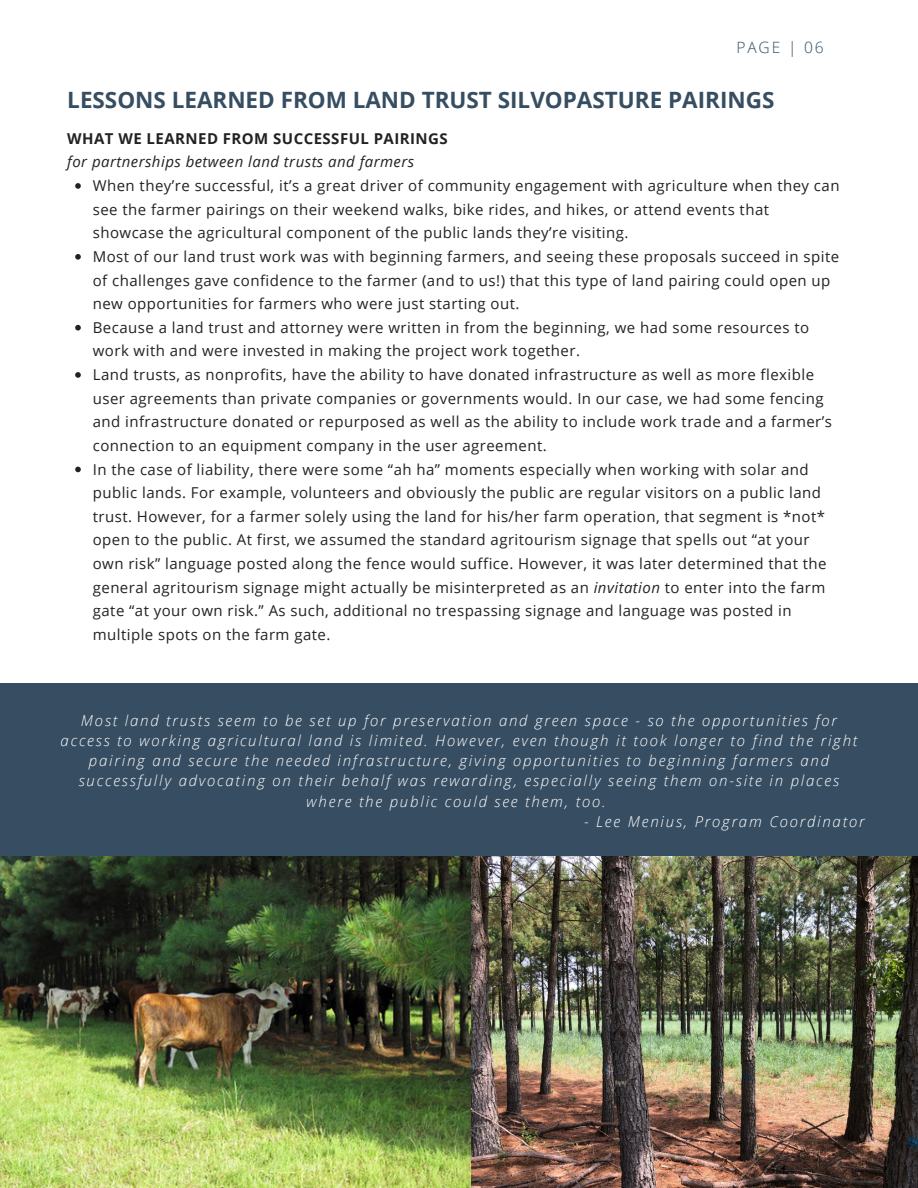
<style>
.page{position:relative;width:918px;height:1188px;background:#fff}
.page>*{position:absolute;margin:0;border:0;box-sizing:border-box;transform-origin:0 0}
.t1{font:700 22.5px "Open Sans";color:#364d62}
.t2{font:300 15.6px "Open Sans";letter-spacing:.12em;color:#364d62}
.t3{font:15px/23.7px "Open Sans";letter-spacing:.03em;color:#222}
.t4{font:italic 300 15px/20.2px "Open Sans";letter-spacing:.12em;color:#fff;text-align:center}
.t5{font:italic 15px "Open Sans";letter-spacing:.03em;color:#222}
.t6{font:700 15px "Open Sans";letter-spacing:.03em;color:#222}
.s1{font-style:italic}
</style>
<div class="page">
<svg style="left:75px;top:183px;width:6px;height:6px"></svg>
<svg style="left:75px;top:254px;width:6px;height:6px"></svg>
<svg style="left:75px;top:325px;width:6px;height:6px"></svg>
<svg style="left:75px;top:372px;width:6px;height:6px"></svg>
<svg style="left:75px;top:467px;width:6px;height:5px"></svg>
<div style="left:0;top:683px;width:918px;height:174px;background:#364d62"></div>
<img style="left:0;top:857px;width:918px;height:331px">
<p class="t2" style="left:736px;top:36px;width:89px">PAGE | 06</p>
<p class="t1" style="left:67px;top:84px;width:709px">LESSONS LEARNED FROM LAND TRUST SILVOPASTURE PAIRINGS</p>
<p class="t6" style="left:67px;top:128px;width:382px">WHAT WE LEARNED FROM SUCCESSFUL PAIRINGS</p>
<p class="t5" style="left:67px;top:151px;width:348px">for partnerships between land trusts and farmers</p>
<p class="t3" style="left:93px;top:173px;width:748px">When they’re successful, it’s a great driver of community engagement with agriculture when they can see the farmer pairings on their weekend walks, bike rides, and hikes, or attend events that showcase the agricultural component of the public lands they’re visiting.</p>
<p class="t3" style="left:93px;top:244px;width:748px">Most of our land trust work was with beginning farmers, and seeing these proposals succeed in spite of challenges gave confidence to the farmer (and to us!) that this type of land pairing could open up new opportunities for farmers who were just starting out.</p>
<p class="t3" style="left:93px;top:315px;width:718px">Because a land trust and attorney were written in from the beginning, we had some resources to work with and were invested in making the project work together.</p>
<p class="t3" style="left:93px;top:362px;width:741px">Land trusts, as nonprofits, have the ability to have donated infrastructure as well as more flexible user agreements than private companies or governments would. In our case, we had some fencing and infrastructure donated or repurposed as well as the ability to include work trade and a farmer’s connection to an equipment company in the user agreement.</p>
<p class="t3" style="left:93px;top:457px;width:735px">In the case of liability, there were some “ah ha” moments especially when working with solar and public lands. For example, volunteers and obviously the public are regular visitors on a public land trust. However, for a farmer solely using the land for his/her farm operation, that segment is *not* open to the public. At first, we assumed the standard agritourism signage that spells out “at your own risk” language posted along the fence would suffice. However, it was later determined that the general agritourism signage might actually be misinterpreted as an <span class="s1">invitation</span> to enter into the farm gate “at your own risk.” As such, additional no trespassing signage and language was posted in multiple spots on the farm gate.</p>
<p class="t4" style="left:61px;top:710px;width:798px">Most land trusts seem to be set up for preservation and green space - so the opportunities for access to working agricultural land is limited. However, even though it took longer to find the right pairing and secure the needed infrastructure, giving opportunities to beginning farmers and successfully advocating on their behalf was rewarding, especially seeing them on-site in places where the public could see them, too.</p>
<p class="t4" style="left:584px;top:811px;width:282px">- Lee Menius, Program Coordinator</p>
</div>
